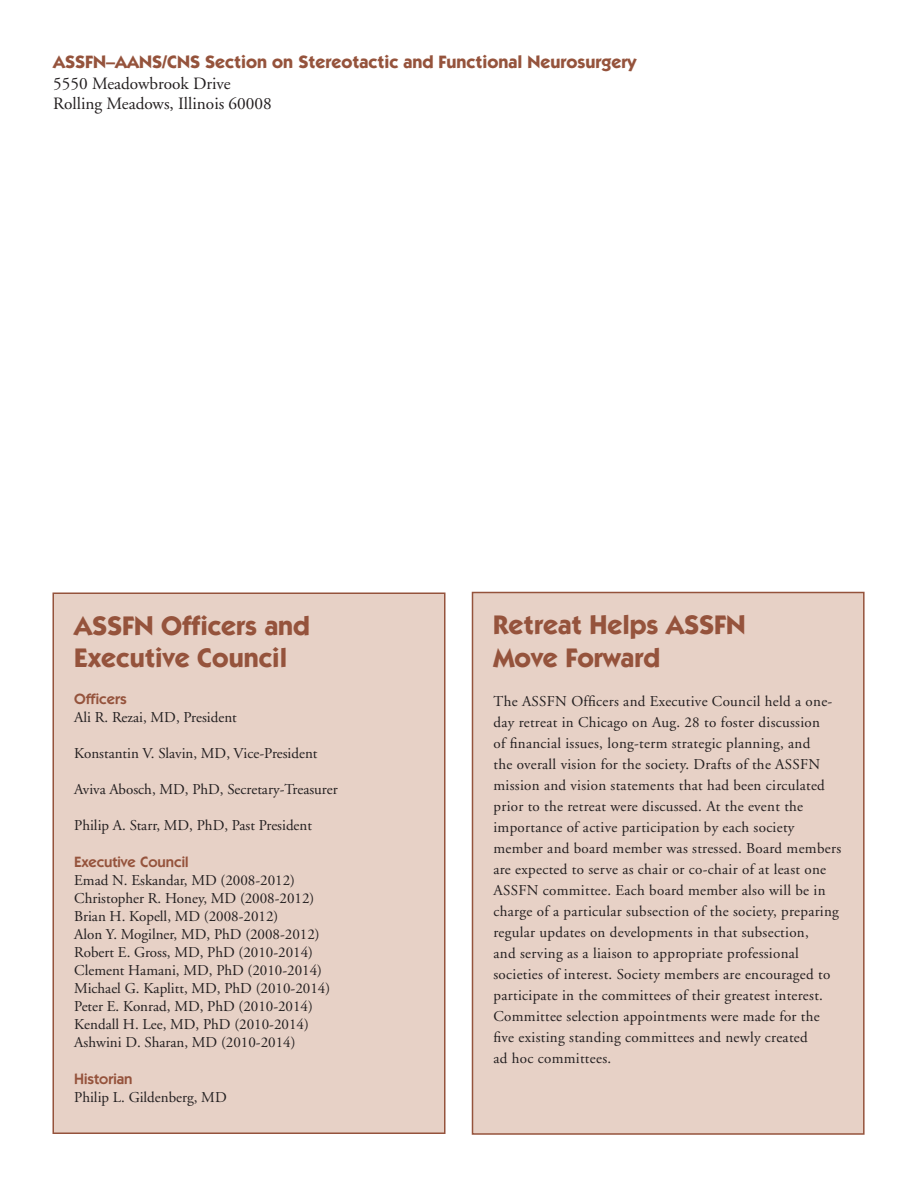
<style>
.page{position:relative;width:918px;height:1188px;background:#fff}
.page>*{position:absolute;margin:0;border:0;box-sizing:border-box;transform-origin:0 0}
.story_title{font:700 27px/32.4px "Itc Kabel";color:#95533c}
.Heading_12pt{font:700 18px "Itc Kabel";color:#95533c}
.t1{font:17.25px "Adobe Garamond";color:#231f20}
.t2{font:15px/21px "Adobe Garamond";letter-spacing:.02em;color:#231f20}
.t3{font:15px/18px "Adobe Garamond";color:#231f20}
.heading10_pt{font:600 15px "Itc Kabel";color:#95533c}
</style>
<div class="page">
<div style="left:53px;top:593px;width:392px;height:540px;background:#e7d1c6"></div>
<div style="left:52px;top:592px;width:394px;height:542px;border:2px solid #95533c"></div>
<div style="left:472px;top:592px;width:392px;height:542px;background:#e7d1c6"></div>
<div style="left:472px;top:592px;width:393px;height:543px;border:2px solid #95533c"></div>
<p class="Heading_12pt" style="left:53px;top:51px;width:585px">ASSFN–AANS/CNS Section on Stereotactic and Functional Neurosurgery</p>
<p class="t1" style="left:53px;top:74px;width:179px">5550 Meadowbrook Drive</p>
<p class="t1" style="left:53px;top:95px;width:220px">Rolling Meadows, Illinois 60008</p>
<p class="story_title" style="left:74px;top:609px;width:237px">ASSFN Officers and<br>Executive Council</p>
<p class="heading10_pt" style="left:74px;top:690px;width:54px">Officers</p>
<p class="t3" style="left:74px;top:709px;width:164px">Ali R. Rezai, MD, President</p>
<p class="t3" style="left:74px;top:745px;width:245px">Konstantin V. Slavin, MD, Vice-President</p>
<p class="t3" style="left:74px;top:781px;width:265px">Aviva Abosch, MD, PhD, Secretary-Treasurer</p>
<p class="t3" style="left:74px;top:817px;width:239px">Philip A. Starr, MD, PhD, Past President</p>
<p class="heading10_pt" style="left:74px;top:853px;width:116px">Executive Council</p>
<p class="t3" style="left:74px;top:872px;width:257px">Emad N. Eskandar, MD (2008-2012)<br>Christopher R. Honey, MD (2008-2012)<br>Brian H. Kopell, MD (2008-2012)<br>Alon Y. Mogilner, MD, PhD (2008-2012)<br>Robert E. Gross, MD, PhD (2010-2014)<br>Clement Hamani, MD, PhD (2010-2014)<br>Michael G. Kaplitt, MD, PhD (2010-2014)<br>Peter E. Konrad, MD, PhD (2010-2014)<br>Kendall H. Lee, MD, PhD (2010-2014)<br>Ashwini D. Sharan, MD (2010-2014)</p>
<p class="heading10_pt" style="left:74px;top:1070px;width:60px">Historian</p>
<p class="t3" style="left:74px;top:1088px;width:154px">Philip L. Gildenberg, MD</p>
<p class="story_title" style="left:494px;top:608px;width:254px">Retreat Helps ASSFN<br>Move Forward</p>
<p class="t2" style="left:494px;top:691px;width:349px">The ASSFN Officers and Executive Council held a one&shy;day retreat in Chicago on Aug. 28 to foster discussion<br>of financial issues, long-term strategic planning, and<br>the overall vision for the society. Drafts of the ASSFN mission and vision statements that had been circulated prior to the retreat were discussed. At the event the importance of active participation by each society member and board member was stressed. Board members are expected to serve as chair or co-chair of at least one ASSFN committee. Each board member also will be in charge of a particular subsection of the society, preparing regular updates on developments in that subsection,<br>and serving as a liaison to appropriate professional societies of interest. Society members are encouraged to participate in the committees of their greatest interest.<br>Committee selection appointments were made for the five existing standing committees and newly created<br>ad hoc committees.</p>
</div>
